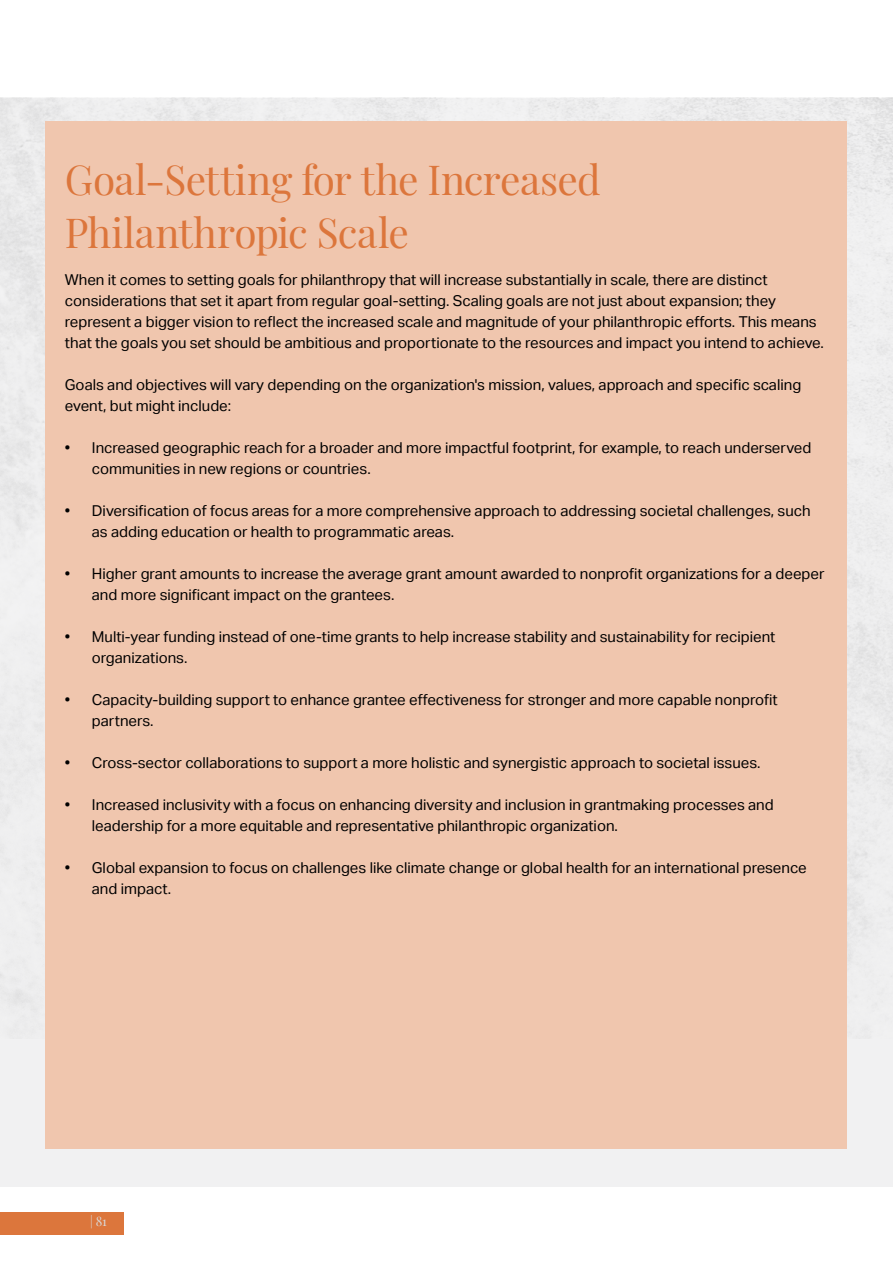
<style>
.page{position:relative;width:893px;height:1263px;background:#fff}
.page>*{position:absolute;margin:0;border:0;box-sizing:border-box;transform-origin:0 0}
.t1{font:40.5px/52.5px "Playfair Display";letter-spacing:-.015em;color:#dc763c}
.t2{font:15px/21px "Aktiv Grotesk";color:#000}
.t3{font:12.75px "Playfair Display";color:#d9d8d6}
</style>
<div class="page">
<div style="left:0;top:98px;width:893px;height:1088px;background:#f1f1f2"></div>
<img style="left:0;top:98px;width:893px;height:941px">
<div style="left:46px;top:121px;width:801px;height:1028px;background:#f0c6ae"></div>
<div style="left:0;top:1212px;width:124px;height:22px;background:#dc763c"></div>
<h1 class="t1" style="left:65px;top:151px;width:537px">Goal-Setting for the Increased<br>Philanthropic Scale</h1>
<p class="t2" style="left:65px;top:269px;width:760px">When it comes to setting goals for philanthropy that will increase substantially in scale, there are distinct considerations that set it apart from regular goal-setting. Scaling goals are not just about expansion; they represent a bigger vision to reflect the increased scale and magnitude of your philanthropic efforts. This means that the goals you set should be ambitious and proportionate to the resources and impact you intend to achieve.</p>
<p class="t2" style="left:65px;top:374px;width:738px">Goals and objectives will vary depending on the organization's mission, values, approach and specific scaling event, but might include:</p>
<p class="t2" style="left:92px;top:437px;width:721px;text-indent:-27px">• Increased geographic reach for a broader and more impactful footprint, for example, to reach underserved communities in new regions or countries.</p>
<p class="t2" style="left:92px;top:500px;width:720px;text-indent:-27px">• Diversification of focus areas for a more comprehensive approach to addressing societal challenges, such as adding education or health to programmatic areas.</p>
<p class="t2" style="left:92px;top:563px;width:734px;text-indent:-27px">• Higher grant amounts to increase the average grant amount awarded to nonprofit organizations for a deeper and more significant impact on the grantees.</p>
<p class="t2" style="left:92px;top:626px;width:685px;text-indent:-27px">• Multi-year funding instead of one-time grants to help increase stability and sustainability for recipient organizations.</p>
<p class="t2" style="left:92px;top:689px;width:687px;text-indent:-27px">• Capacity-building support to enhance grantee effectiveness for stronger and more capable nonprofit partners.</p>
<p class="t2" style="left:65px;top:752px;width:697px">• Cross-sector collaborations to support a more holistic and synergistic approach to societal issues.</p>
<p class="t2" style="left:92px;top:794px;width:683px;text-indent:-27px">• Increased inclusivity with a focus on enhancing diversity and inclusion in grantmaking processes and leadership for a more equitable and representative philanthropic organization.</p>
<p class="t2" style="left:92px;top:857px;width:716px;text-indent:-27px">• Global expansion to focus on challenges like climate change or global health for an international presence and impact.</p>
<p class="t3" style="left:90px;top:1211px;width:18px">| 81</p>
</div>
